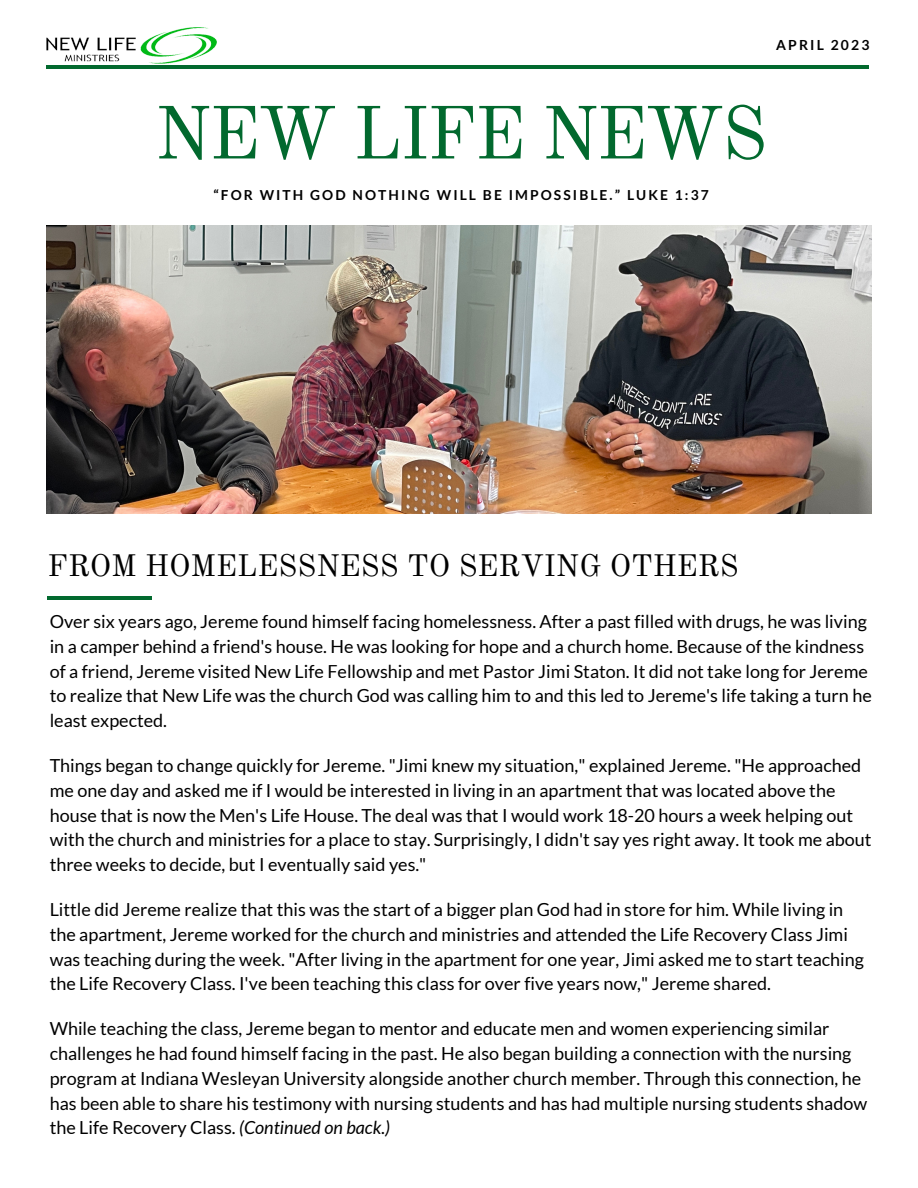
<style>
.page{position:relative;width:918px;height:1188px;background:#fff}
.page>*{position:absolute;margin:0;border:0;box-sizing:border-box;transform-origin:0 0}
.t1{font:73.8px "Old Standard";letter-spacing:-.03em;color:#02692e}
.t2{font:30.45px "Old Standard";color:#000}
.t3{font:18px/24.8px "Lato";color:#000}
.t4{font:700 13.95px "Lato";letter-spacing:.15em;color:#000}
.t5{font:700 13.8px "Lato";letter-spacing:.15em;color:#000}
.s1{font-style:italic}
</style>
<div class="page">
<img style="left:47px;top:226px;width:824px;height:288px">
<hr style="left:47px;top:65px;width:822px;height:4px;background:#02692e">
<img style="left:47px;top:27px;width:169px;height:36px">
<hr style="left:48px;top:596px;width:104px;height:3px;background:#02692e">
<p class="t4" style="left:776px;top:36px;width:95px">APRIL 2023</p>
<h1 class="t1" style="left:155px;top:88px;width:614px">NEW LIFE NEWS</h1>
<p class="t5" style="left:213px;top:187px;width:497px">“FOR WITH GOD NOTHING WILL BE IMPOSSIBLE.” LUKE 1:37</p>
<h2 class="t2" style="left:48px;top:547px;width:692px">FROM HOMELESSNESS TO SERVING OTHERS</h2>
<p class="t3" style="left:50px;top:609px;width:824px">Over six years ago, Jereme found himself facing homelessness. After a past filled with drugs, he was living in a camper behind a friend's house. He was looking for hope and a church home. Because of the kindness of a friend, Jereme visited New Life Fellowship and met Pastor Jimi Staton. It did not take long for Jereme to realize that New Life was the church God was calling him to and this led to Jereme's life taking a turn he least expected.</p>
<p class="t3" style="left:50px;top:753px;width:824px">Things began to change quickly for Jereme. "Jimi knew my situation," explained Jereme. "He approached me one day and asked me if I would be interested in living in an apartment that was located above the house that is now the Men's Life House. The deal was that I would work 18-20 hours a week helping out with the church and ministries for a place to stay. Surprisingly, I didn't say yes right away. It took me about three weeks to decide, but I eventually said yes."</p>
<p class="t3" style="left:50px;top:897px;width:816px">Little did Jereme realize that this was the start of a bigger plan God had in store for him. While living in the apartment, Jereme worked for the church and ministries and attended the Life Recovery Class Jimi was teaching during the week. "After living in the apartment for one year, Jimi asked me to start teaching the Life Recovery Class. I've been teaching this class for over five years now," Jereme shared.</p>
<p class="t3" style="left:50px;top:1016px;width:819px">While teaching the class, Jereme began to mentor and educate men and women experiencing similar challenges he had found himself facing in the past. He also began building a connection with the nursing program at Indiana Wesleyan University alongside another church member. Through this connection, he has been able to share his testimony with nursing students and has had multiple nursing students shadow the Life Recovery Class. <span class="s1">(Continued on back.)</span></p>
</div>
